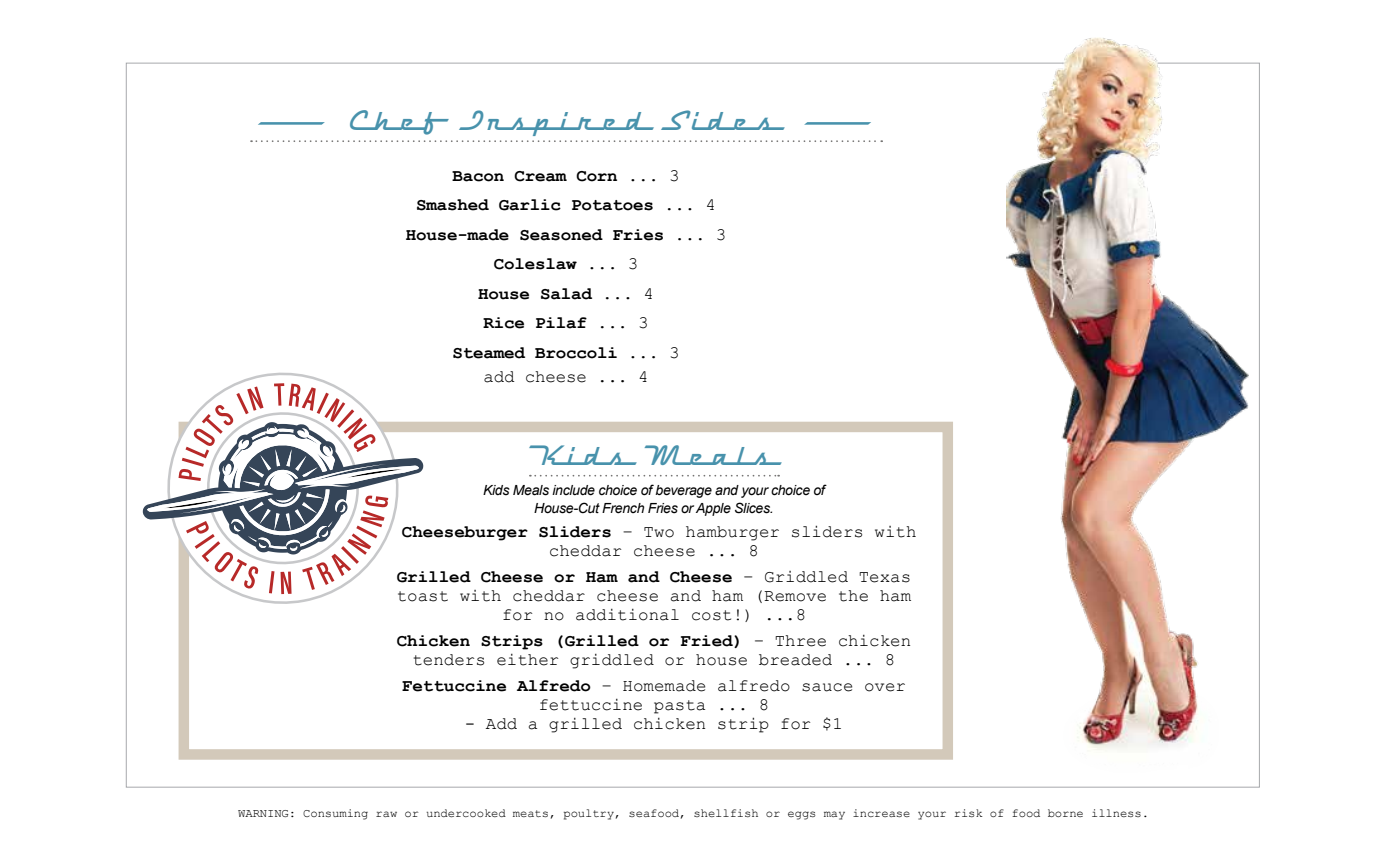
<style>
.page{position:relative;width:1386px;height:851px;background:#fff}
.page>*{position:absolute;margin:0;border:0;box-sizing:border-box;transform-origin:0 0}
.t1{font:500 24.5px "Raceway";letter-spacing:-.01em;color:#4892ac;scale:4 1}
.t2{font:500 24.5px "Raceway";letter-spacing:-.01em;color:#4892ac}
.t3{font:17.5px/19.2px "Courier New";color:#000;text-align:center}
.t4{font:700 17.5px/29.6px "Courier New";letter-spacing:-.01em;color:#000;text-align:center}
.t5{font:italic 14px/17.5px "Arial";letter-spacing:-.02em;color:#000;text-align:center}
.t6{font:12.25px "Courier New";letter-spacing:-.01em;color:#000}
.s1{font-weight:400}
.s2{font-weight:700}
</style>
<div class="page">
<div style="left:126px;top:63px;width:1134px;height:724px;background:#fff;border:1px solid #a7a9ac"></div>
<img style="left:1007px;top:38px;width:241px;height:714px">
<svg style="left:251px;top:140px;width:631px;height:2px"></svg>
<svg style="left:530px;top:475px;width:249px;height:1px"></svg>
<div style="left:179px;top:421px;width:774px;height:338px;border:10px solid #d3c9ba"></div>
<svg style="left:178px;top:372px;width:152px;height:243px"></svg>
<svg style="left:143px;top:383px;width:280px;height:211px"></svg>
<h1 class="t1" style="left:251px;top:104px;width:159px">– Chef Inspired Sides –</h1>
<p class="t4" style="left:406px;top:160px;width:322px">Bacon Cream Corn <span class="s1">... 3<br></span>Smashed Garlic Potatoes <span class="s1">... 4<br></span>House-made Seasoned Fries <span class="s1">... 3<br></span>Coleslaw <span class="s1">... 3<br></span>House Salad <span class="s1">... 4<br></span>Rice Pilaf <span class="s1">... 3<br></span>Steamed Broccoli <span class="s1">... 3</span></p>
<p class="t3" style="left:483px;top:367px;width:167px">add cheese ... 4</p>
<h1 class="t2" style="left:529px;top:438px;width:251px">Kids Meals</h1>
<p class="t5" style="left:483px;top:481px;width:343px">Kids Meals include choice of beverage and your choice of<br>House-Cut French Fries or Apple Slices.</p>
<p class="t3" style="left:549px;top:521px;width:369px;text-align:left;text-indent:-147px"><span class="s2">Cheeseburger Sliders</span> – Two hamburger sliders with cheddar cheese ... 8</p>
<p class="t3" style="left:397px;top:566px;width:516px"><span class="s2">Grilled Cheese or Ham and Cheese</span> – Griddled Texas toast with cheddar cheese and ham (Remove the ham for no additional cost!) ...8</p>
<p class="t3" style="left:397px;top:630px;width:516px"><span class="s2">Chicken Strips (Grilled or Fried)</span> – Three chicken tenders either griddled or house breaded ... 8</p>
<p class="t3" style="left:402px;top:675px;width:506px"><span class="s2">Fettuccine Alfredo</span> – Homemade alfredo sauce over fettuccine pasta ... 8</p>
<p class="t3" style="left:465px;top:713px;width:380px">- Add a grilled chicken strip for $1</p>
<p class="t6" style="left:238px;top:805px;width:912px">WARNING: Consuming raw or undercooked meats, poultry, seafood, shellfish or eggs may increase your risk of food borne illness.</p>
</div>
